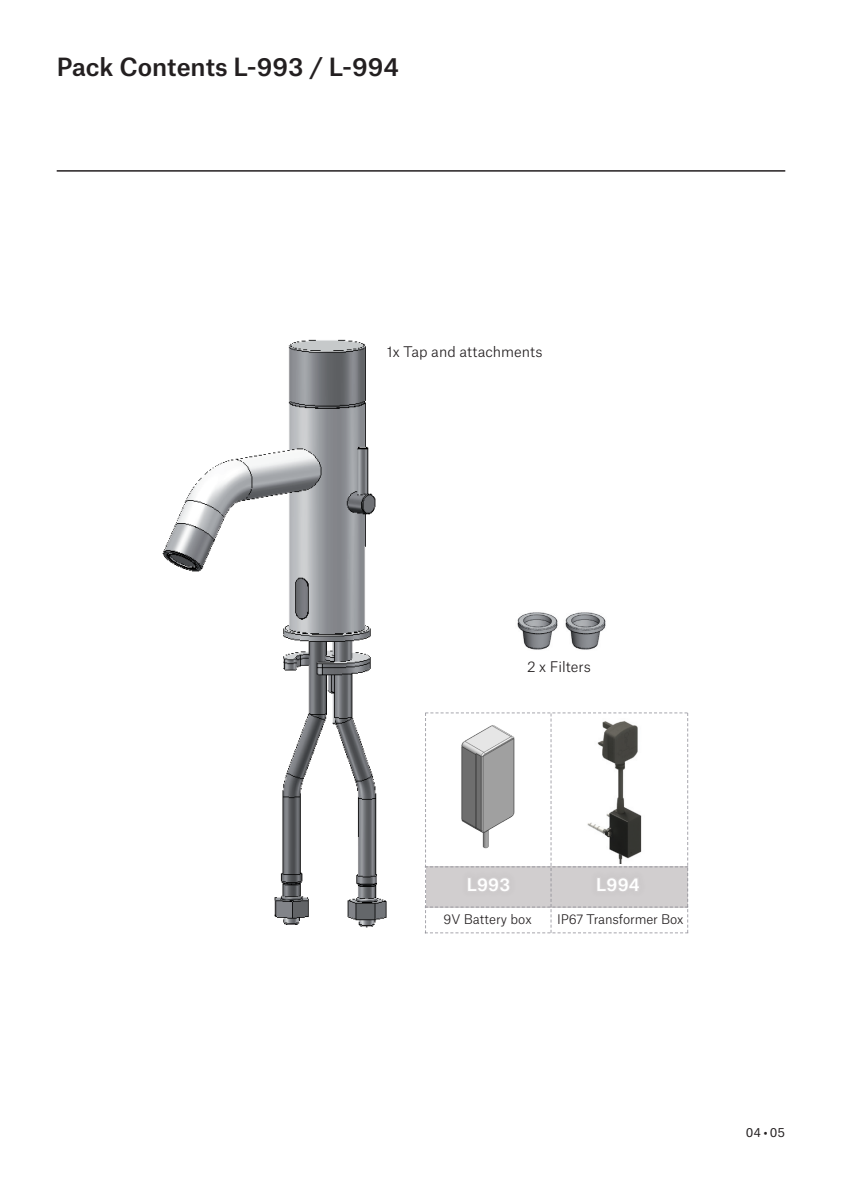
<style>
.page{position:relative;width:842px;height:1191px;background:#fff}
.page>*{position:absolute;margin:0;border:0;box-sizing:border-box;transform-origin:0 0}
.t1{font:500 24px "Atlas Grotesk";color:#231f20}
.t2{font:500 16.8px "Atlas Grotesk";letter-spacing:.01em;color:#fff}
.t3{font:300 14px "Atlas Grotesk";color:#231f20}
.t4{font:300 12.6px "Atlas Grotesk";letter-spacing:-.01em;color:#231f20}
.New_Credit_Style{font:12px "Atlas Typewriter";color:#231f20}
</style>
<div class="page">
<img style="left:162px;top:339px;width:225px;height:589px">
<img style="left:517px;top:612px;width:89px;height:38px">
<hr style="left:57px;top:170px;width:728px;height:2px;background:#231f20">
<svg style="left:425px;top:712px;width:263px;height:221px"></svg>
<img style="left:439px;top:721px;width:81px;height:136px">
<img style="left:575px;top:718px;width:84px;height:145px">
<p class="t1" style="left:57px;top:47px;width:344px">Pack Contents L-993 / L-994</p>
<p class="t3" style="left:387px;top:341px;width:157px">1x Tap and attachments</p>
<p class="t3" style="left:527px;top:655px;width:65px">2 x Filters</p>
<p class="t2" style="left:467px;top:870px;width:45px">L993</p>
<p class="t2" style="left:596px;top:870px;width:45px">L994</p>
<p class="t4" style="left:443px;top:908px;width:90px">9V Battery box</p>
<p class="t4" style="left:557px;top:908px;width:128px">IP67 Transformer Box</p>
<p class="New_Credit_Style" style="left:746px;top:1122px;width:41px">04 •05</p>
</div>
